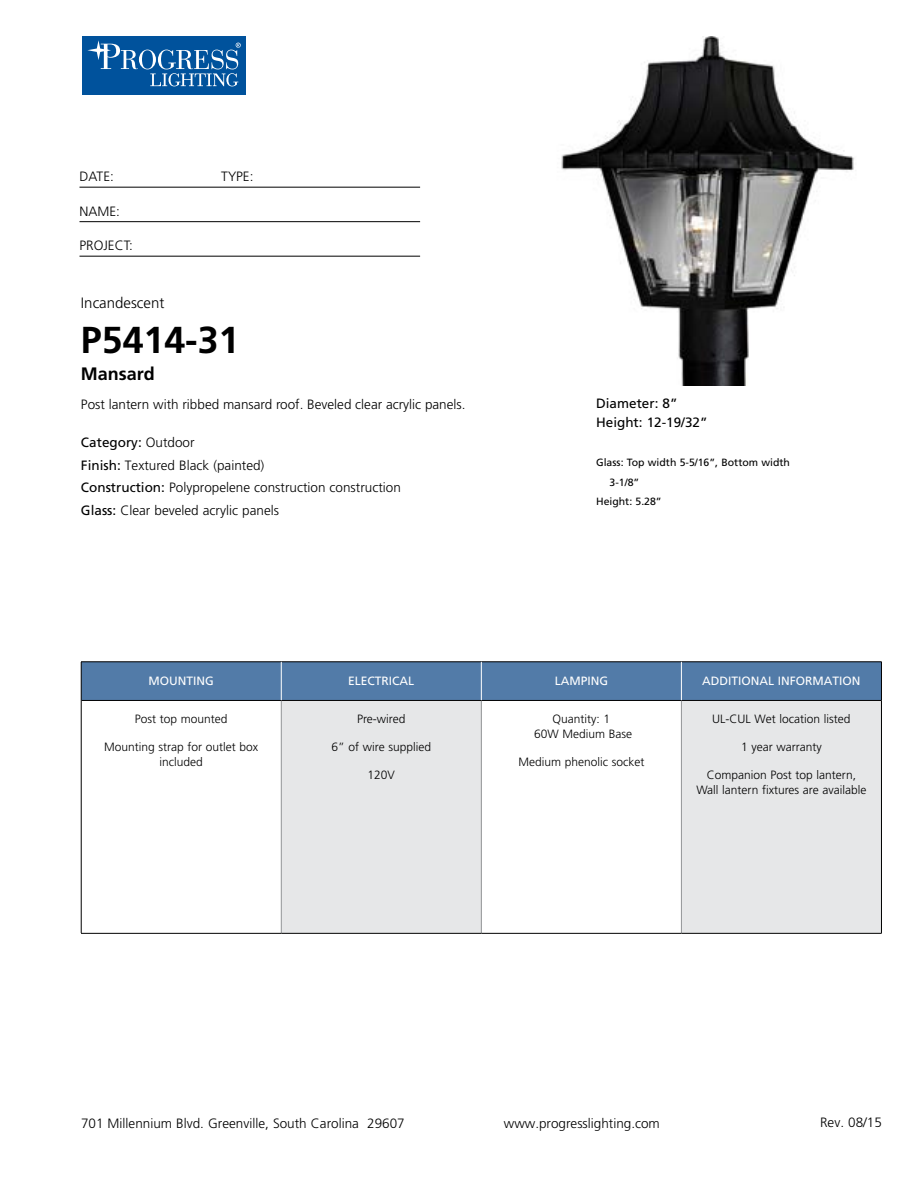
<style>
.page{position:relative;width:918px;height:1188px;background:#fff}
.page>*{position:absolute;margin:0;border:0;box-sizing:border-box;transform-origin:0 0}
.t1{font:700 37.5px "Frutiger";color:#000}
.t2{font:700 18px "Frutiger";color:#000}
.t3{font:300 15px "Frutiger";color:#000}
.t4{font:300 13.5px/22.5px "Frutiger";color:#000}
.t5{font:13.5px/19.5px "Frutiger";color:#000}
.t6{font:300 12px/15px "Frutiger";color:#000;text-align:center}
.t7{font:12px "Frutiger";color:#fff}
.t8{font:10.5px "Frutiger";color:#000}
.s1{font-weight:400}
</style>
<div class="page">
<div style="left:82px;top:36px;width:164px;height:59px;background:#00529c"></div>
<svg style="left:139px;top:50px;width:17px;height:19px"></svg>
<div style="left:142px;top:50px;width:11px;height:19px;background:#00529c;border-radius:50%"></div>
<svg style="left:87px;top:40px;width:51px;height:29px"></svg>
<svg style="left:150px;top:43px;width:91px;height:43px"></svg>
<hr style="left:80px;top:187px;width:340px;height:1px;background:#000">
<hr style="left:80px;top:221px;width:340px;height:1px;background:#000">
<hr style="left:80px;top:256px;width:340px;height:1px;background:#000">
<div style="left:82px;top:663px;width:799px;height:37px;background:#527ba8"></div>
<div style="left:281px;top:700px;width:200px;height:233px;background:#e6e7e8"></div>
<div style="left:681px;top:700px;width:200px;height:233px;background:#e6e7e8"></div>
<hr style="left:281px;top:701px;width:1px;height:232px;background:#939598">
<hr style="left:481px;top:701px;width:1px;height:232px;background:#939598">
<hr style="left:681px;top:701px;width:1px;height:232px;background:#939598">
<hr style="left:81px;top:700px;width:200px;height:1px;background:#000">
<hr style="left:281px;top:700px;width:200px;height:1px;background:#000">
<hr style="left:481px;top:700px;width:200px;height:1px;background:#000">
<hr style="left:681px;top:700px;width:200px;height:1px;background:#000">
<hr style="left:81px;top:933px;width:200px;height:1px;background:#000">
<hr style="left:281px;top:933px;width:200px;height:1px;background:#000">
<hr style="left:481px;top:933px;width:200px;height:1px;background:#000">
<hr style="left:681px;top:933px;width:201px;height:1px;background:#000">
<hr style="left:81px;top:662px;width:200px;height:1px;background:#000">
<hr style="left:81px;top:662px;width:1px;height:38px;background:#000">
<hr style="left:281px;top:662px;width:200px;height:1px;background:#000">
<hr style="left:481px;top:662px;width:200px;height:1px;background:#000">
<hr style="left:681px;top:662px;width:201px;height:1px;background:#000">
<hr style="left:881px;top:662px;width:1px;height:38px;background:#000">
<hr style="left:81px;top:700px;width:1px;height:233px;background:#000">
<hr style="left:881px;top:700px;width:1px;height:233px;background:#000">
<hr style="left:281px;top:662px;width:1px;height:38px;background:#fff">
<hr style="left:681px;top:662px;width:1px;height:38px;background:#fff">
<hr style="left:481px;top:662px;width:1px;height:38px;background:#fff">
<img style="left:561px;top:36px;width:294px;height:349px">
<p class="t4" style="left:80px;top:166px;width:36px">DATE:</p>
<p class="t4" style="left:221px;top:166px;width:34px">TYPE:</p>
<p class="t4" style="left:80px;top:201px;width:42px">NAME:</p>
<p class="t4" style="left:80px;top:235px;width:55px">PROJECT:</p>
<p class="t3" style="left:81px;top:297px;width:85px">Incandescent</p>
<h1 class="t1" style="left:81px;top:318px;width:160px">P5414-31</h1>
<h2 class="t2" style="left:81px;top:364px;width:75px">Mansard</h2>
<p class="t4" style="left:81px;top:394px;width:386px">Post lantern with ribbed mansard roof. Beveled clear acrylic panels.</p>
<p class="t4" style="left:81px;top:432px;width:321px"><span class="s1">Category:</span> Outdoor<br><span class="s1">Finish:</span> Textured Black (painted)<br><span class="s1">Construction:</span> Polypropelene construction construction <span class="s1">Glass:</span> Clear beveled acrylic panels</p>
<p class="t5" style="left:596px;top:395px;width:113px">Diameter: 8”<br>Height: 12-19/32”</p>
<p class="t8" style="left:596px;top:459px;width:195px">Glass: Top width 5-5/16”, Bottom width</p>
<p class="t8" style="left:610px;top:478px;width:31px">3-1/8”</p>
<p class="t8" style="left:596px;top:498px;width:67px">Height: 5.28”</p>
<p class="t7" style="left:149px;top:676px;width:67px">MOUNTING</p>
<p class="t7" style="left:348px;top:676px;width:68px">ELECTRICAL</p>
<p class="t7" style="left:555px;top:676px;width:55px">LAMPING</p>
<p class="t7" style="left:702px;top:676px;width:160px">ADDITIONAL INFORMATION</p>
<p class="t6" style="left:135px;top:713px;width:94px">Post top mounted</p>
<p class="t6" style="left:104px;top:740px;width:156px">Mounting strap for outlet box included</p>
<p class="t6" style="left:357px;top:713px;width:50px">Pre-wired</p>
<p class="t6" style="left:332px;top:740px;width:101px">6” of wire supplied</p>
<p class="t6" style="left:368px;top:768px;width:29px">120V</p>
<p class="t6" style="left:712px;top:713px;width:140px">UL-CUL Wet location listed</p>
<p class="t6" style="left:741px;top:740px;width:82px">1 year warranty</p>
<p class="t6" style="left:696px;top:768px;width:171px">Companion Post top lantern,<br>Wall lantern fixtures are available</p>
<p class="t6" style="left:534px;top:713px;width:100px">Quantity: 1<br>60W Medium Base</p>
<p class="t6" style="left:518px;top:755px;width:128px">Medium phenolic socket</p>
<p class="t4" style="left:81px;top:1113px;width:325px">701 Millennium Blvd. Greenville, South Carolina 29607</p>
<p class="t4" style="left:504px;top:1113px;width:158px">www.progresslighting.com</p>
<p class="t4" style="left:820px;top:1112px;width:63px">Rev. 08/15</p>
</div>
